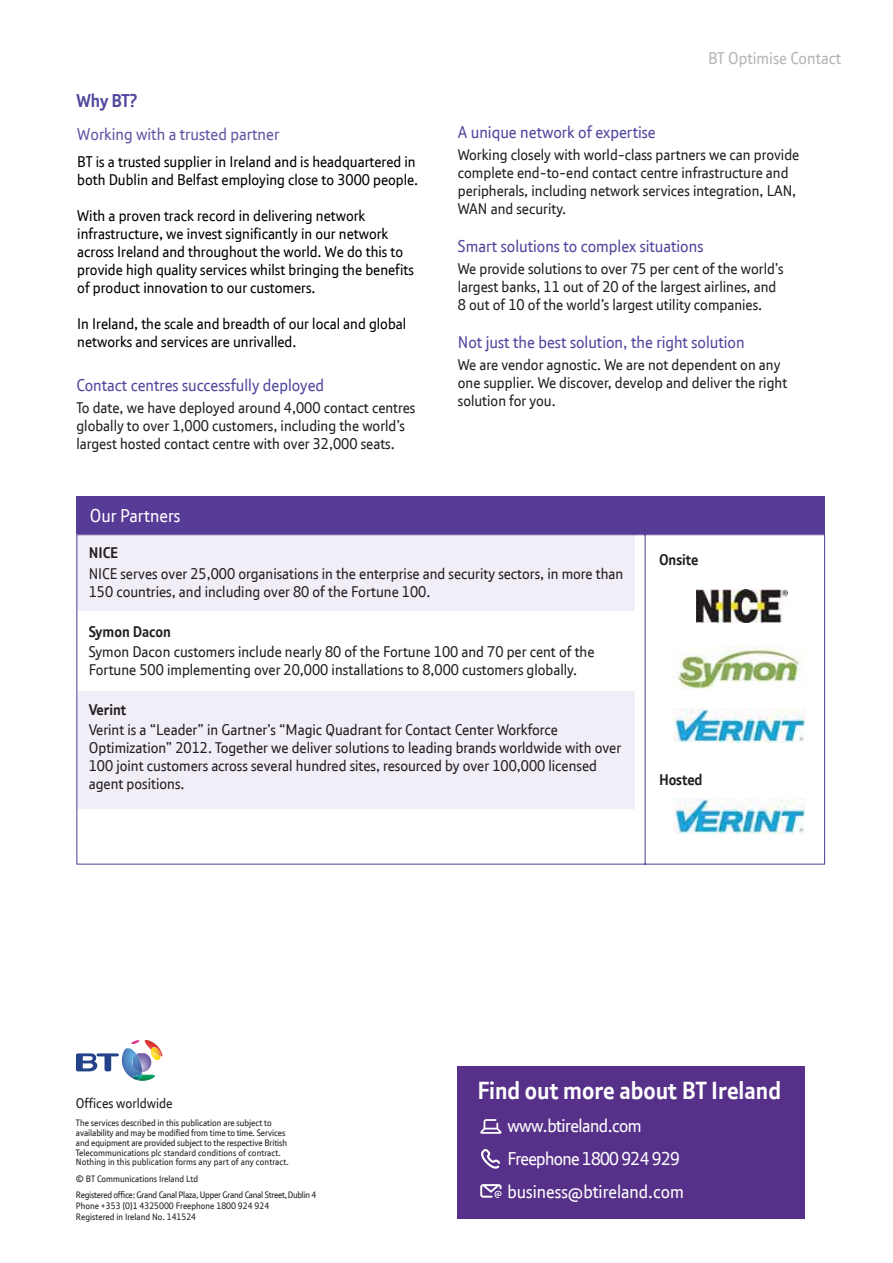
<style>
.page{position:relative;width:893px;height:1263px;background:#fff}
.page>*{position:absolute;margin:0;border:0;box-sizing:border-box;transform-origin:0 0}
.t1{font:700 24px "New BT";color:#fff}
.t2{font:18px/33px "New BT";letter-spacing:-.025em;color:#fff}
.t3{font:18px "New BT";color:#fff}
.t4{font:700 18px "New BT";color:#50489d}
.t5{font:16.5px "New BT";color:#50489d}
.t6{font:16.5px "New BT";color:#6356a4}
.t7{font:16.5px "New BT";color:#b4b5b5}
.t8{font:15px/18px "New BT";color:#231f20}
.t9{font:15px/18px "New BT";color:#000}
.t10{font:700 15px "New BT";color:#231f20}
.t11{font:13.5px "New BT";color:#1d1d1b}
.t12{font:9px/9.8px "New BT";color:#1d1d1b}
.t13{font:9px/16.2px "New BT";letter-spacing:-.03em;color:#1d1d1b}
</style>
<div class="page">
<div style="left:76px;top:497px;width:749px;height:37px;background:#563b97"></div>
<svg style="left:76px;top:534px;width:749px;height:331px"></svg>
<svg style="left:76px;top:1040px;width:86px;height:41px"></svg>
<div style="left:458px;top:1066px;width:347px;height:153px;background:#573189"></div>
<svg style="left:480px;top:1184px;width:21px;height:14px"></svg>
<svg style="left:480px;top:1119px;width:22px;height:15px"></svg>
<svg style="left:481px;top:1149px;width:19px;height:20px"></svg>
<p class="t4" style="left:76px;top:90px;width:62px">Why BT?</p>
<p class="t6" style="left:77px;top:124px;width:204px">Working with a trusted partner</p>
<p class="t9" style="left:77px;top:152px;width:342px">BT is a trusted supplier in Ireland and is headquartered in both Dublin and Belfast employing close to 3000 people.</p>
<p class="t9" style="left:77px;top:206px;width:338px">With a proven track record in delivering network infrastructure, we invest significantly in our network across Ireland and throughout the world. We do this to provide high quality services whilst bringing the benefits of product innovation to our customers.</p>
<p class="t9" style="left:77px;top:314px;width:330px">In Ireland, the scale and breadth of our local and global networks and services are unrivalled.</p>
<p class="t5" style="left:76px;top:375px;width:249px">Contact centres successfully deployed</p>
<p class="t8" style="left:76px;top:398px;width:340px">To date, we have deployed around 4,000 contact centres globally to over 1,000 customers, including the world’s largest hosted contact centre with over 32,000 seats.</p>
<p class="t3" style="left:90px;top:505px;width:92px">Our Partners</p>
<p class="t7" style="left:708px;top:47px;width:135px">BT Optimise Contact</p>
<p class="t5" style="left:458px;top:122px;width:199px">A unique network of expertise</p>
<p class="t8" style="left:458px;top:146px;width:343px">Working closely with world-class partners we can provide complete end-to-end contact centre infrastructure and peripherals, including network services integration, LAN, WAN and security.</p>
<p class="t5" style="left:458px;top:236px;width:247px">Smart solutions to complex situations</p>
<p class="t8" style="left:458px;top:259px;width:327px">We provide solutions to over 75 per cent of the world’s largest banks, 11 out of 20 of the largest airlines, and<br>8 out of 10 of the world’s largest utility companies.</p>
<p class="t5" style="left:458px;top:331px;width:288px">Not just the best solution, the right solution</p>
<p class="t8" style="left:458px;top:355px;width:331px">We are vendor agnostic. We are not dependent on any one supplier. We discover, develop and deliver the right solution for you.</p>
<p class="t10" style="left:89px;top:544px;width:31px">NICE</p>
<p class="t8" style="left:89px;top:564px;width:536px">NICE serves over 25,000 organisations in the enterprise and security sectors, in more than<br>150 countries, and including over 80 of the Fortune 100.</p>
<p class="t10" style="left:89px;top:622px;width:84px">Symon Dacon</p>
<p class="t8" style="left:89px;top:642px;width:507px">Symon Dacon customers include nearly 80 of the Fortune 100 and 70 per cent of the<br>Fortune 500 implementing over 20,000 installations to 8,000 customers globally.</p>
<p class="t10" style="left:89px;top:701px;width:39px">Verint</p>
<p class="t8" style="left:89px;top:721px;width:534px">Verint is a “Leader” in Gartner’s “Magic Quadrant for Contact Center Workforce Optimization” 2012. Together we deliver solutions to leading brands worldwide with over 100 joint customers across several hundred sites, resourced by over 100,000 licensed agent positions.</p>
<p class="t10" style="left:659px;top:550px;width:41px">Onsite</p>
<p class="t10" style="left:659px;top:770px;width:45px">Hosted</p>
<p class="t11" style="left:76px;top:1095px;width:98px">Offices worldwide</p>
<p class="t12" style="left:76px;top:1118px;width:214px">The services described in this publication are subject to availability and may be modified from time to time. Services and equipment are provided subject to the respective British Telecommunications plc standard conditions of contract.<br>Nothing in this publication forms any part of any contract.</p>
<p class="t13" style="left:76px;top:1171px;width:242px">© BT Communications Ireland Ltd<br>Registered office: Grand Canal Plaza, Upper Grand Canal Street,Dublin 4</p>
<p class="t12" style="left:76px;top:1200px;width:195px;line-height:10.8px">Phone +353 (0)1 4325000 Freephone 1800 924 924<br>Registered in Ireland No. 141524</p>
<h1 class="t1" style="left:477px;top:1075px;width:305px">Find out more about BT Ireland</h1>
<p class="t2" style="left:507px;top:1108px;width:178px">www.btireland.com<br>Freephone 1800 924 929 business@btireland.com</p>
</div>
